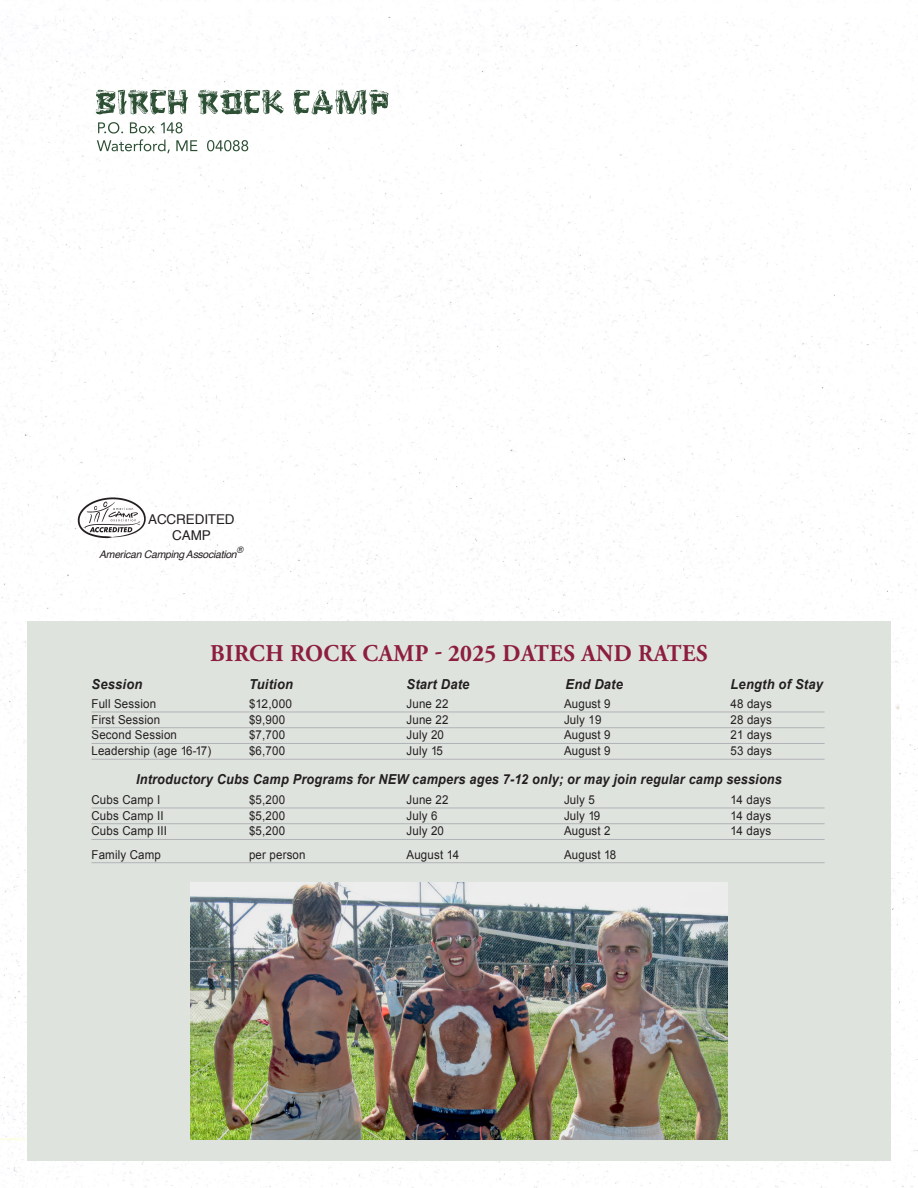
<style>
.page{position:relative;width:918px;height:1188px;background:#fff}
.page>*{position:absolute;margin:0;border:0;box-sizing:border-box;transform-origin:0 0}
.t1{font:700 24px "Adobe Garamond Pro";letter-spacing:.025em;color:#8d1e40;scale:.95 1}
.Body_-_Page_7{font:italic 700 13.8px "Arial";letter-spacing:.015em;color:#231f20;scale:.92 1}
.Body_-_Page_7-2{font:italic 700 13.8px "Arial";letter-spacing:.015em;color:#231f20;scale:.94 1}
.t2{font:13.5px "Helvetica";letter-spacing:-.01em;color:#231f20}
.Birch_Rock_Programs_-_Sesions_-_Sans_Ser{font:12.3px "Arial";letter-spacing:.015em;color:#231f20;scale:.94 1}
.t3{font:italic 10.5px "Helvetica";letter-spacing:-.025em;color:#231f20}
</style>
<div class="page">
<div style="left:27px;top:621px;width:864px;height:540px;background:#dfe3de"></div>
<img style="left:77px;top:497px;width:69px;height:42px">
<svg style="left:96px;top:90px;width:92px;height:24px"></svg>
<svg style="left:198px;top:90px;width:86px;height:24px"></svg>
<svg style="left:294px;top:90px;width:95px;height:24px"></svg>
<svg style="left:97px;top:122px;width:100px;height:31px"></svg>
<svg style="left:207px;top:140px;width:41px;height:11px"></svg>
<hr style="left:92px;top:712px;width:733px;height:1px;background:#b2b3b7">
<hr style="left:92px;top:727px;width:733px;height:1px;background:#b2b3b7">
<hr style="left:92px;top:743px;width:733px;height:1px;background:#b2b3b7">
<hr style="left:92px;top:759px;width:733px;height:1px;background:#b2b3b7">
<hr style="left:92px;top:808px;width:733px;height:1px;background:#b2b3b7">
<hr style="left:92px;top:823px;width:733px;height:1px;background:#b2b3b7">
<hr style="left:92px;top:839px;width:733px;height:1px;background:#b2b3b7">
<hr style="left:92px;top:862px;width:733px;height:1px;background:#b2b3b7">
<img style="left:191px;top:882px;width:536px;height:258px">
<p class="t2" style="left:148px;top:509px;width:88px">ACCREDITED</p>
<p class="t2" style="left:172px;top:525px;width:40px">CAMP</p>
<p class="t3" style="left:99px;top:546px;width:146px">American Camping Association<sup>®</sup></p>
<p class="t1" style="left:210px;top:639px;width:525px">BIRCH ROCK CAMP - 2025 DATES AND RATES</p>
<p class="Body_-_Page_7-2" style="left:92px;top:675px;width:56px">Session</p>
<p class="Body_-_Page_7-2" style="left:249px;top:675px;width:48px">Tuition</p>
<p class="Body_-_Page_7-2" style="left:407px;top:675px;width:68px">Start Date</p>
<p class="Body_-_Page_7-2" style="left:566px;top:675px;width:63px">End Date</p>
<p class="Body_-_Page_7-2" style="left:731px;top:675px;width:100px">Length of Stay</p>
<p class="Birch_Rock_Programs_-_Sesions_-_Sans_Ser" style="left:92px;top:695px;width:70px">Full Session</p>
<p class="Birch_Rock_Programs_-_Sesions_-_Sans_Ser" style="left:249px;top:695px;width:47px">$12,000</p>
<p class="Birch_Rock_Programs_-_Sesions_-_Sans_Ser" style="left:407px;top:695px;width:46px">June 22</p>
<p class="Birch_Rock_Programs_-_Sesions_-_Sans_Ser" style="left:564px;top:695px;width:51px">August 9</p>
<p class="Birch_Rock_Programs_-_Sesions_-_Sans_Ser" style="left:731px;top:695px;width:46px">48 days</p>
<p class="Birch_Rock_Programs_-_Sesions_-_Sans_Ser" style="left:92px;top:711px;width:75px">First Session</p>
<p class="Birch_Rock_Programs_-_Sesions_-_Sans_Ser" style="left:249px;top:711px;width:40px">$9,900</p>
<p class="Birch_Rock_Programs_-_Sesions_-_Sans_Ser" style="left:407px;top:711px;width:46px">June 22</p>
<p class="Birch_Rock_Programs_-_Sesions_-_Sans_Ser" style="left:564px;top:711px;width:41px">July 19</p>
<p class="Birch_Rock_Programs_-_Sesions_-_Sans_Ser" style="left:731px;top:711px;width:46px">28 days</p>
<p class="Birch_Rock_Programs_-_Sesions_-_Sans_Ser" style="left:92px;top:727px;width:92px">Second Session</p>
<p class="Birch_Rock_Programs_-_Sesions_-_Sans_Ser" style="left:249px;top:727px;width:40px">$7,700</p>
<p class="Birch_Rock_Programs_-_Sesions_-_Sans_Ser" style="left:407px;top:727px;width:41px">July 20</p>
<p class="Birch_Rock_Programs_-_Sesions_-_Sans_Ser" style="left:564px;top:727px;width:51px">August 9</p>
<p class="Birch_Rock_Programs_-_Sesions_-_Sans_Ser" style="left:731px;top:727px;width:46px">21 days</p>
<p class="Birch_Rock_Programs_-_Sesions_-_Sans_Ser" style="left:92px;top:743px;width:129px">Leadership (age 16-17)</p>
<p class="Birch_Rock_Programs_-_Sesions_-_Sans_Ser" style="left:249px;top:743px;width:40px">$6,700</p>
<p class="Birch_Rock_Programs_-_Sesions_-_Sans_Ser" style="left:407px;top:743px;width:40px">July 15</p>
<p class="Birch_Rock_Programs_-_Sesions_-_Sans_Ser" style="left:564px;top:743px;width:51px">August 9</p>
<p class="Birch_Rock_Programs_-_Sesions_-_Sans_Ser" style="left:731px;top:743px;width:46px">53 days</p>
<p class="Body_-_Page_7" style="left:136px;top:770px;width:704px">Introductory Cubs Camp Programs for NEW campers ages 7-12 only; or may join regular camp sessions</p>
<p class="Birch_Rock_Programs_-_Sesions_-_Sans_Ser" style="left:92px;top:791px;width:75px">Cubs Camp I</p>
<p class="Birch_Rock_Programs_-_Sesions_-_Sans_Ser" style="left:249px;top:791px;width:40px">$5,200</p>
<p class="Birch_Rock_Programs_-_Sesions_-_Sans_Ser" style="left:407px;top:791px;width:46px">June 22</p>
<p class="Birch_Rock_Programs_-_Sesions_-_Sans_Ser" style="left:564px;top:791px;width:34px">July 5</p>
<p class="Birch_Rock_Programs_-_Sesions_-_Sans_Ser" style="left:731px;top:791px;width:45px">14 days</p>
<p class="Birch_Rock_Programs_-_Sesions_-_Sans_Ser" style="left:92px;top:807px;width:78px">Cubs Camp II</p>
<p class="Birch_Rock_Programs_-_Sesions_-_Sans_Ser" style="left:249px;top:807px;width:40px">$5,200</p>
<p class="Birch_Rock_Programs_-_Sesions_-_Sans_Ser" style="left:407px;top:807px;width:34px">July 6</p>
<p class="Birch_Rock_Programs_-_Sesions_-_Sans_Ser" style="left:564px;top:807px;width:40px">July 19</p>
<p class="Birch_Rock_Programs_-_Sesions_-_Sans_Ser" style="left:731px;top:807px;width:45px">14 days</p>
<p class="Birch_Rock_Programs_-_Sesions_-_Sans_Ser" style="left:92px;top:823px;width:82px">Cubs Camp III</p>
<p class="Birch_Rock_Programs_-_Sesions_-_Sans_Ser" style="left:249px;top:823px;width:40px">$5,200</p>
<p class="Birch_Rock_Programs_-_Sesions_-_Sans_Ser" style="left:407px;top:823px;width:41px">July 20</p>
<p class="Birch_Rock_Programs_-_Sesions_-_Sans_Ser" style="left:564px;top:823px;width:51px">August 2</p>
<p class="Birch_Rock_Programs_-_Sesions_-_Sans_Ser" style="left:731px;top:823px;width:45px">14 days</p>
<p class="Birch_Rock_Programs_-_Sesions_-_Sans_Ser" style="left:92px;top:846px;width:76px">Family Camp</p>
<p class="Birch_Rock_Programs_-_Sesions_-_Sans_Ser" style="left:249px;top:846px;width:62px">per person</p>
<p class="Birch_Rock_Programs_-_Sesions_-_Sans_Ser" style="left:407px;top:846px;width:58px">August 14</p>
<p class="Birch_Rock_Programs_-_Sesions_-_Sans_Ser" style="left:564px;top:846px;width:57px">August 18</p>
</div>
